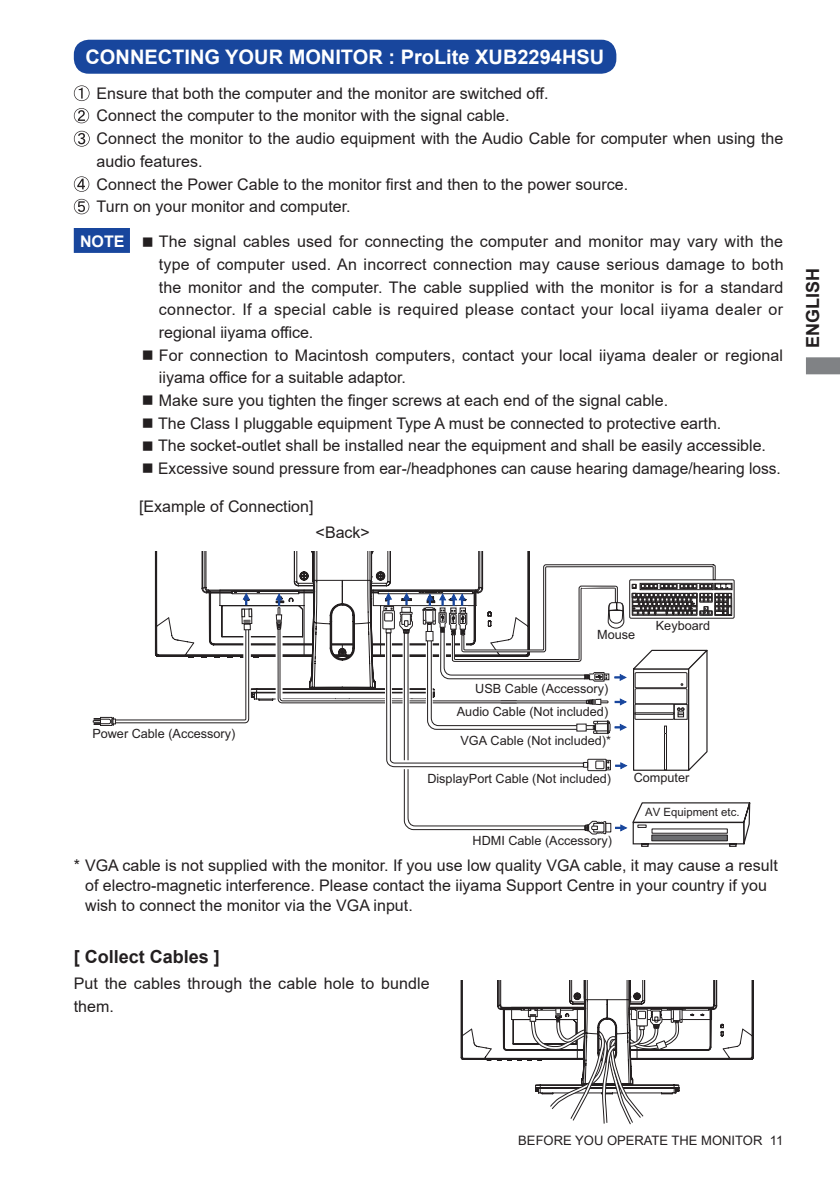
<style>
.page{position:relative;width:840px;height:1191px;background:#fff}
.page>*{position:absolute;margin:0;border:0;box-sizing:border-box;transform-origin:0 0}
.t1{font:700 20px "Arial";color:#fff}
.t2{font:700 18px "Arial";color:#231f20}
.t3{font:16px/22.6px "Arial";color:#231f20}
.t4{font:13px "Arial";color:#231f20}
.t5{font:12.8px "Arial";color:#231f20}
.t6{font:11.4px "Arial";color:#231f20}
.s1{font-weight:700;color:#fff}
</style>
<div class="page">
<svg style="left:806px;top:357px;width:33px;height:17px"></svg>
<div style="left:75px;top:41px;width:540px;height:32px;background:#18469d;border-radius:14px"></div>
<div style="left:74px;top:40px;width:542px;height:34px;border:2px solid #18469d;border-radius:14px"></div>
<svg style="left:74px;top:85px;width:15px;height:16px"></svg>
<svg style="left:74px;top:108px;width:15px;height:15px"></svg>
<svg style="left:74px;top:131px;width:15px;height:15px"></svg>
<svg style="left:74px;top:176px;width:15px;height:16px"></svg>
<svg style="left:74px;top:199px;width:15px;height:15px"></svg>
<div style="left:75px;top:229px;width:54px;height:23px;background:#18469d"></div>
<div style="left:74px;top:228px;width:56px;height:25px;border:2px solid #18469d"></div>
<svg style="left:460px;top:981px;width:293px;height:143px"></svg>
<svg style="left:92px;top:551px;width:658px;height:296px"></svg>
<p class="t1" style="left:85px;top:49px;width:520px">CONNECTING YOUR MONITOR : ProLite XUB2294HSU</p>
<p class="t3" style="left:96px;top:82px;width:687px">Ensure that both the computer and the monitor are switched off.<br>Connect the computer to the monitor with the signal cable.<br>Connect the monitor to the audio equipment with the Audio Cable for computer when using the audio features.<br>Connect the Power Cable to the monitor first and then to the power source.<br>Turn on your monitor and computer.</p>
<p class="t3" style="left:159px;top:232px;width:625px;text-align:justify;text-indent:-79px"><span class="s1">NOTE</span> ■ The signal cables used for connecting the computer and monitor may vary with the type of computer used. An incorrect connection may cause serious damage to both the monitor and the computer. The cable supplied with the monitor is for a standard connector. If a special cable is required please contact your local iiyama dealer or regional iiyama office.</p>
<p class="t3" style="left:159px;top:345px;width:625px;text-indent:-17px">■ For connection to Macintosh computers, contact your local iiyama dealer or regional iiyama office for a suitable adaptor.</p>
<p class="t3" style="left:142px;top:389px;width:527px">■ Make sure you tighten the finger screws at each end of the signal cable.</p>
<p class="t3" style="left:142px;top:413px;width:580px">■ The Class I pluggable equipment Type A must be connected to protective earth.</p>
<p class="t3" style="left:142px;top:436px;width:625px">■ The socket-outlet shall be installed near the equipment and shall be easily accessible.</p>
<p class="t3" style="left:142px;top:459px;width:640px">■ Excessive sound pressure from ear-/headphones can cause hearing damage/hearing loss.</p>
<p class="t3" style="left:139px;top:496px;width:176px">[Example of Connection]</p>
<p class="t3" style="left:315px;top:522px;width:56px">&lt;Back&gt;</p>
<p class="t2" style="left:805px;top:348px;width:82px;rotate:-90deg">ENGLISH</p>
<p class="t5" style="left:92px;top:728px;width:144px">Power Cable (Accessory)</p>
<p class="t5" style="left:597px;top:629px;width:39px">Mouse</p>
<p class="t5" style="left:475px;top:683px;width:134px">USB Cable (Accessory)</p>
<p class="t5" style="left:456px;top:707px;width:153px">Audio Cable (Not included)</p>
<p class="t5" style="left:655px;top:620px;width:56px">Keyboard</p>
<p class="t5" style="left:460px;top:736px;width:152px">VGA Cable (Not included)*</p>
<p class="t5" style="left:427px;top:773px;width:185px">DisplayPort Cable (Not included)</p>
<p class="t5" style="left:472px;top:835px;width:141px">HDMI Cable (Accessory)</p>
<p class="t5" style="left:633px;top:773px;width:57px">Computer</p>
<p class="t6" style="left:645px;top:807px;width:96px">AV Equipment etc.</p>
<p class="t3" style="left:85px;top:857px;width:693px;line-height:19.8px;text-indent:-11px">* VGA cable is not supplied with the monitor. If you use low quality VGA cable, it may cause a result of electro-magnetic interference. Please contact the iiyama Support Centre in your country if you wish to connect the monitor via the VGA input.</p>
<p class="t2" style="left:74px;top:949px;width:148px">[ Collect Cables ]</p>
<p class="t3" style="left:74px;top:973px;width:357px">Put the cables through the cable hole to bundle them.</p>
<p class="t4" style="left:518px;top:1136px;width:266px">BEFORE YOU OPERATE THE MONITOR 11</p>
</div>
